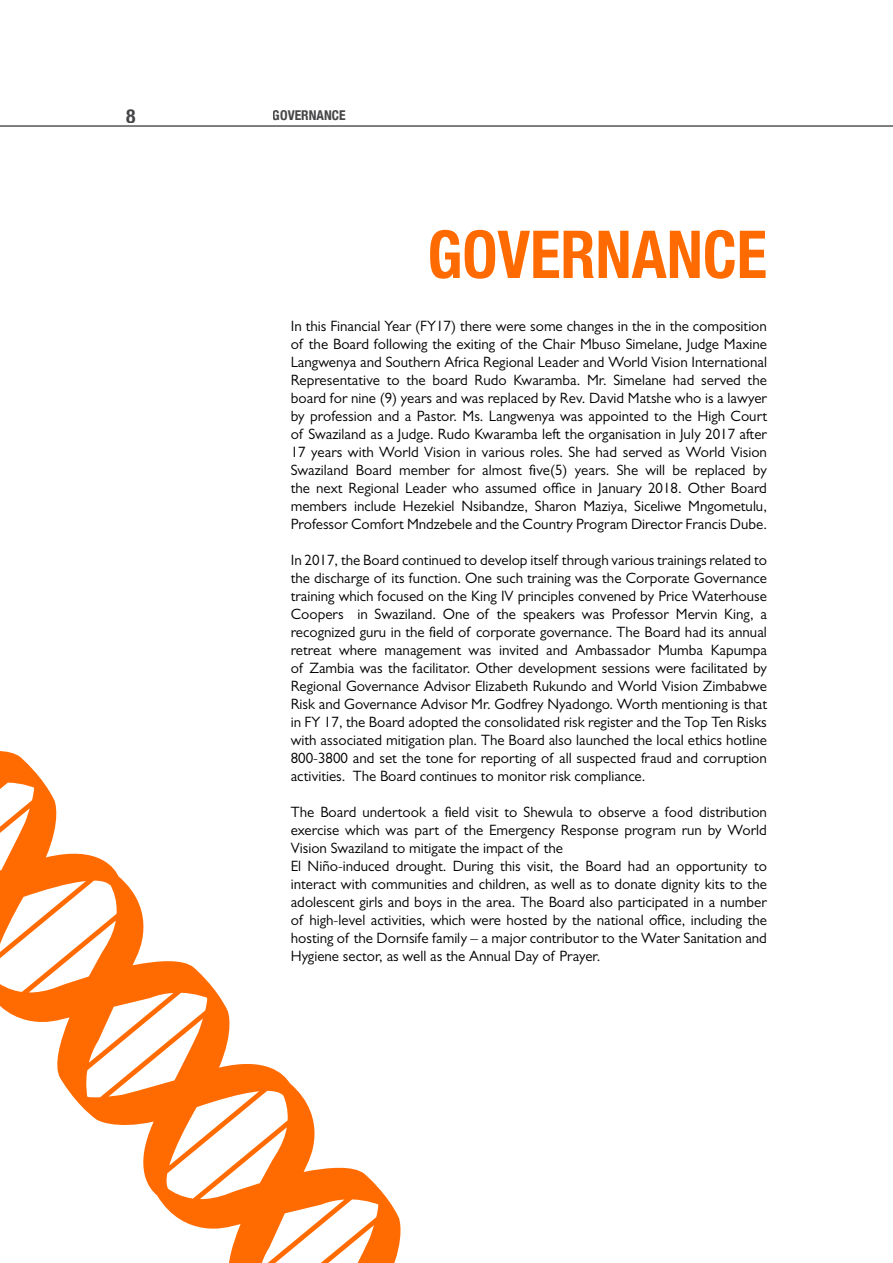
<style>
.page{position:relative;width:893px;height:1263px;background:#fff}
.page>*{position:absolute;margin:0;border:0;box-sizing:border-box;transform-origin:0 0}
.t1{font:700 condensed 66.15px "Helvetica Neue";color:#ff6b00;scale:.95 1}
.t2{font:700 condensed 19.5px "Helvetica Neue";color:#464547}
.t3{font:15px/18px "Gill Sans MT Pro";color:#000;text-align:justify}
.t4{font:700 condensed 13.5px "Helvetica Neue";color:#464547}
</style>
<div class="page">
<hr style="left:0;top:126px;width:893px;height:1px;background:#000">
<svg style="left:0;top:751px;width:401px;height:512px"></svg>
<h2 class="t2" style="left:126px;top:104px;width:11px">8</h2>
<p class="t4" style="left:273px;top:107px;width:74px">GOVERNANCE</p>
<h1 class="t1" style="left:427px;top:214px;width:359px">GOVERNANCE</h1>
<p class="t3" style="left:291px;top:317px;width:478px">In this Financial Year (FY17) there were some changes in the in the composition of the Board following the exiting of the Chair Mbuso Simelane, Judge Maxine Langwenya and Southern Africa Regional Leader and World Vision International Representative to the board Rudo Kwaramba. Mr. Simelane had served the board for nine (9) years and was replaced by Rev. David Matshe who is a lawyer by profession and a Pastor. Ms. Langwenya was appointed to the High Court of Swaziland as a Judge. Rudo Kwaramba left the organisation in July 2017 after 17 years with World Vision in various roles. She had served as World Vision Swaziland Board member for almost five(5) years. She will be replaced by the next Regional Leader who assumed office in January 2018. Other Board members include Hezekiel Nsibandze, Sharon Maziya, Siceliwe Mngometulu, Professor Comfort Mndzebele and the Country Program Director Francis Dube.</p>
<p class="t3" style="left:291px;top:551px;width:478px">In 2017, the Board continued to develop itself through various trainings related to the discharge of its function. One such training was the Corporate Governance training which focused on the King IV principles convened by Price Waterhouse Coopers in Swaziland. One of the speakers was Professor Mervin King, a recognized guru in the field of corporate governance. The Board had its annual retreat where management was invited and Ambassador Mumba Kapumpa of Zambia was the facilitator. Other development sessions were facilitated by Regional Governance Advisor Elizabeth Rukundo and World Vision Zimbabwe Risk and Governance Advisor Mr. Godfrey Nyadongo. Worth mentioning is that in FY 17, the Board adopted the consolidated risk register and the Top Ten Risks with associated mitigation plan. The Board also launched the local ethics hotline 800-3800 and set the tone for reporting of all suspected fraud and corruption activities. The Board continues to monitor risk compliance.</p>
<p class="t3" style="left:291px;top:803px;width:478px;text-align:left">The Board undertook a field visit to Shewula to observe a food distribution exercise which was part of the Emergency Response program run by World Vision Swaziland to mitigate the impact of the<br>El Niño-induced drought. During this visit, the Board had an opportunity to interact with communities and children, as well as to donate dignity kits to the adolescent girls and boys in the area. The Board also participated in a number of high-level activities, which were hosted by the national office, including the hosting of the Dornsife family – a major contributor to the Water Sanitation and Hygiene sector, as well as the Annual Day of Prayer.</p>
</div>
